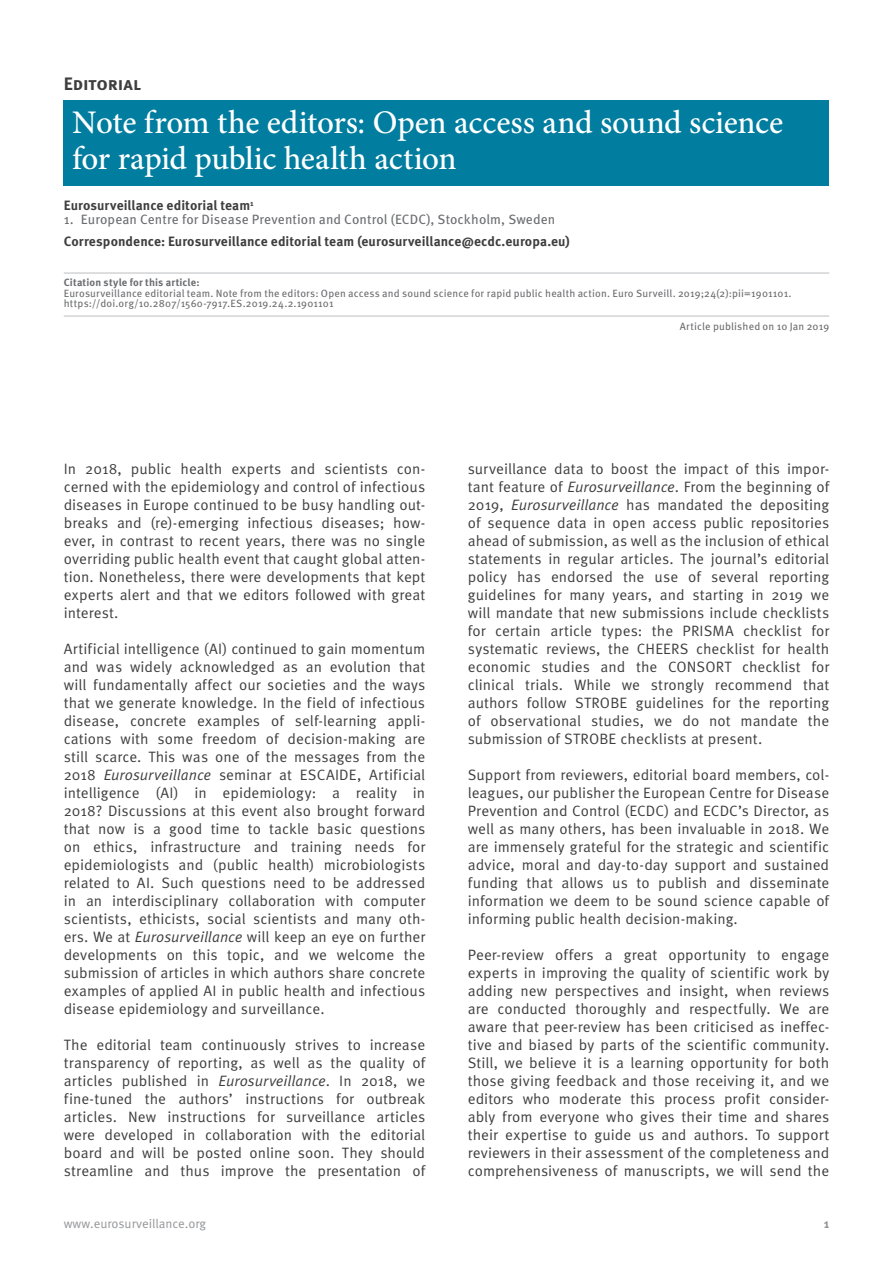
<style>
.page{position:relative;width:893px;height:1263px;background:#fff}
.page>*{position:absolute;margin:0;border:0;box-sizing:border-box;transform-origin:0 0}
.t1{font:500 33px/36px "Minion Pro";letter-spacing:-.01em;color:#fff}
.t2{font:700 18px "Meta Pro";letter-spacing:-.005em;color:#3e3e3f}
.t3{font:15px/18px "Meta Pro";color:#3e3e3f;text-align:justify}
.t4{font:700 13.5px "Meta Pro";letter-spacing:.005em;color:#3e3e3f}
.t5{font:13.5px "Meta Pro";letter-spacing:.005em;color:#6c6d70}
.t6{font:12.75px "Meta Pro";color:#939598}
.t7{font:700 12.75px "Meta Pro";color:#939598}
.t8{font:10.5px/10.5px "Meta Pro";letter-spacing:.015em;color:#6c6d70}
.t9{font:700 10.5px "Meta Pro";letter-spacing:.015em;color:#6c6d70}
.s1{font-style:italic}
</style>
<div class="page">
<hr style="left:64px;top:273px;width:765px;height:1px;background:#bcbdc0">
<hr style="left:64px;top:316px;width:765px;height:1px;background:#bcbdc0">
<div style="left:64px;top:100px;width:765px;height:86px;background:#007d9f"></div>
<p class="t2" style="left:64px;top:72px;width:79px">Editorial</p>
<h1 class="t1" style="left:72px;top:104px;width:712px">Note from the editors: Open access and sound science for rapid public health action</h1>
<p class="t4" style="left:64px;top:197px;width:191px">Eurosurveillance editorial team<sup>1</sup></p>
<p class="t5" style="left:64px;top:211px;width:493px">1. European Centre for Disease Prevention and Control (ECDC), Stockholm, Sweden</p>
<p class="t4" style="left:64px;top:233px;width:508px">Correspondence: Eurosurveillance editorial team (eurosurveillance@ecdc.europa.eu)</p>
<p class="t9" style="left:64px;top:276px;width:137px">Citation style for this article:</p>
<p class="t8" style="left:64px;top:288px;width:729px">Eurosurveillance editorial team. Note from the editors: Open access and sound science for rapid public health action. Euro Surveill. 2019;24(2):pii=1901101. https://doi.org/10.2807/1560-7917.ES.2019.24.2.1901101</p>
<p class="t8" style="left:680px;top:322px;width:151px">Article published on 10 Jan 2019</p>
<p class="t3" style="left:64px;top:460px;width:363px">In 2018, public health experts and scientists con&shy;cerned with the epidemiology and control of infectious diseases in Europe continued to be busy handling out&shy;breaks and (re)-emerging infectious diseases; how&shy;ever, in contrast to recent years, there was no single overriding public health event that caught global atten&shy;tion. Nonetheless, there were developments that kept experts alert and that we editors followed with great interest.</p>
<p class="t3" style="left:64px;top:640px;width:363px">Artificial intelligence (AI) continued to gain momentum and was widely acknowledged as an evolution that will fundamentally affect our societies and the ways that we generate knowledge. In the field of infectious disease, concrete examples of self-learning appli&shy;cations with some freedom of decision-making are still scarce. This was one of the messages from the 2018 <span class="s1">Eurosurveillance</span> seminar at ESCAIDE, Artificial intelligence (AI) in epidemiology: a reality in 2018? Discussions at this event also brought forward that now is a good time to tackle basic questions on ethics, infrastructure and training needs for epidemiologists and (public health) microbiologists related to AI. Such questions need to be addressed in an interdisciplinary collaboration with computer scientists, ethicists, social scientists and many oth&shy;ers. We at <span class="s1">Eurosurveillance</span> will keep an eye on further developments on this topic, and we welcome the submission of articles in which authors share concrete examples of applied AI in public health and infectious disease epidemiology and surveillance.</p>
<p class="t3" style="left:64px;top:1036px;width:363px">The editorial team continuously strives to increase transparency of reporting, as well as the quality of articles published in <span class="s1">Eurosurveillance</span>. In 2018, we fine-tuned the authors’ instructions for outbreak articles. New instructions for surveillance articles were developed in collaboration with the editorial board and will be posted online soon. They should streamline and thus improve the presentation of</p>
<p class="t3" style="left:468px;top:460px;width:363px">surveillance data to boost the impact of this impor&shy;tant feature of <span class="s1">Eurosurveillance</span>. From the beginning of 2019, <span class="s1">Eurosurveillance</span> has mandated the depositing of sequence data in open access public repositories ahead of submission, as well as the inclusion of ethical statements in regular articles. The journal’s editorial policy has endorsed the use of several reporting guidelines for many years, and starting in 2019 we will mandate that new submissions include checklists for certain article types: the PRISMA checklist for systematic reviews, the CHEERS checklist for health economic studies and the CONSORT checklist for clinical trials. While we strongly recommend that authors follow STROBE guidelines for the reporting of observational studies, we do not mandate the submission of STROBE checklists at present.</p>
<p class="t3" style="left:468px;top:766px;width:363px">Support from reviewers, editorial board members, col&shy;leagues, our publisher the European Centre for Disease Prevention and Control (ECDC) and ECDC’s Director, as well as many others, has been invaluable in 2018. We are immensely grateful for the strategic and scientific advice, moral and day-to-day support and sustained funding that allows us to publish and disseminate information we deem to be sound science capable of informing public health decision-making.</p>
<p class="t3" style="left:468px;top:946px;width:363px">Peer-review offers a great opportunity to engage experts in improving the quality of scientific work by adding new perspectives and insight, when reviews are conducted thoroughly and respectfully. We are aware that peer-review has been criticised as ineffec&shy;tive and biased by parts of the scientific community.<br>Still, we believe it is a learning opportunity for both those giving feedback and those receiving it, and we editors who moderate this process profit consider&shy;ably from everyone who gives their time and shares their expertise to guide us and authors. To support reviewers in their assessment of the completeness and comprehensiveness of manuscripts, we will send the</p>
<p class="t6" style="left:64px;top:1215px;width:144px">www.eurosurveillance.org</p>
<p class="t7" style="left:824px;top:1215px;width:7px">1</p>
</div>
